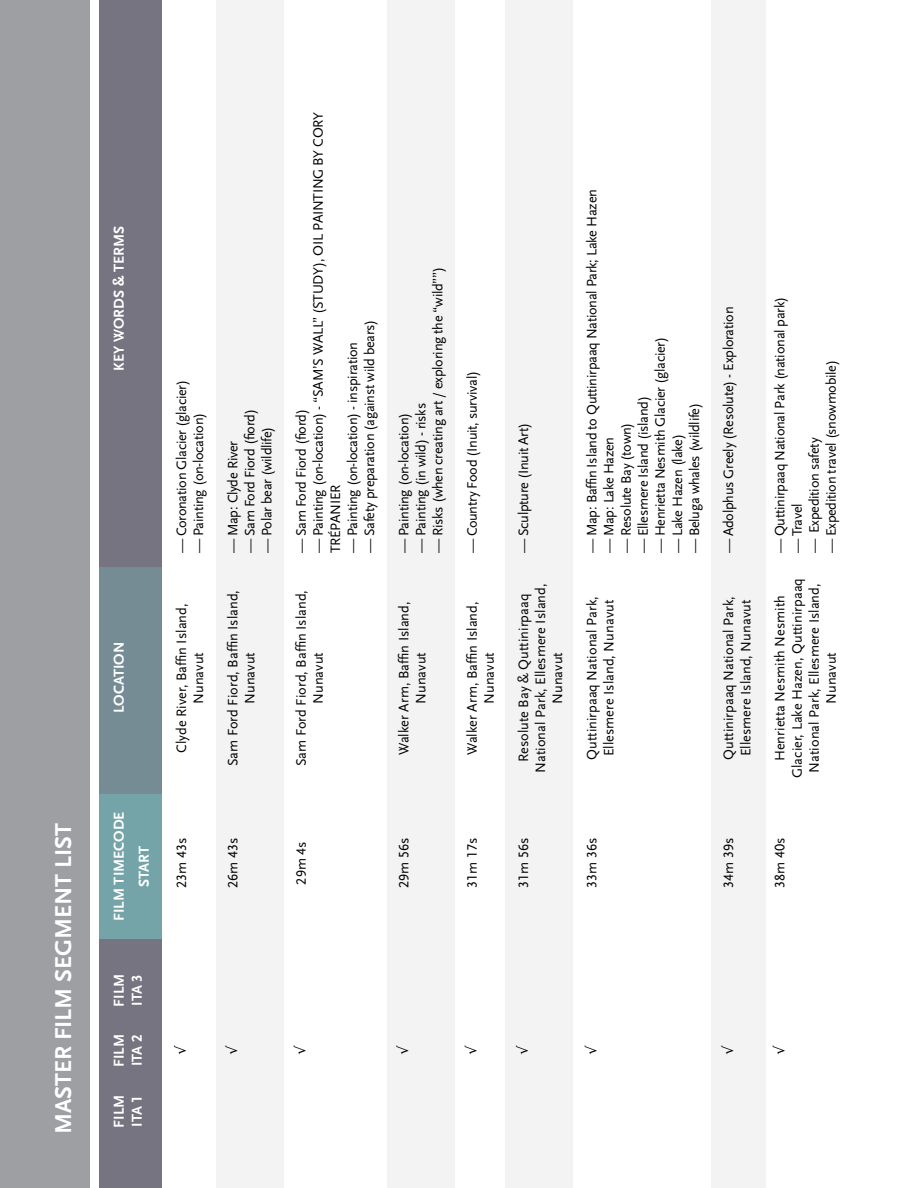
<style>
.page{position:relative;width:918px;height:1188px;background:#fff}
.page>*{position:absolute;margin:0;border:0;box-sizing:border-box;transform-origin:0 0}
.t1{font:700 24px "Scala Sans LF";color:#fff}
.t2{font:700 15px/18px "Scala Sans LF";color:#fff}
.t3{font:14.25px/17.1px "Scala Sans LF";letter-spacing:-.02em;color:#000}
.t4{font:14.25px/17.1px "Scala Sans LF";color:#000;text-align:center}
</style>
<div class="page">
<div style="left:0;top:0;width:89px;height:1188px;background:#9d9fa2"></div>
<div style="left:99px;top:0;width:63px;height:1188px;background:#767480"></div>
<div style="left:99px;top:567px;width:63px;height:227px;background:#758c94"></div>
<div style="left:99px;top:794px;width:63px;height:145px;background:#75a4a8"></div>
<div style="left:217px;top:0;width:67px;height:1188px;background:#f3f3f3"></div>
<div style="left:387px;top:0;width:68px;height:1188px;background:#f3f3f3"></div>
<div style="left:505px;top:0;width:68px;height:1188px;background:#f3f3f3"></div>
<div style="left:711px;top:0;width:55px;height:1188px;background:#f3f3f3"></div>
<h1 class="t1" style="left:51px;top:1134px;width:313px;rotate:-90deg">MASTER FILM SEGMENT LIST</h1>
<p class="t2" style="left:110px;top:371px;width:146px;rotate:-90deg">KEY WORDS &amp; TERMS</p>
<p class="t2" style="left:110px;top:713px;width:73px;rotate:-90deg">LOCATION</p>
<p class="t2" style="left:107px;top:921px;width:111px;line-height:24.8px;text-align:center;rotate:-90deg">FILM TIMECODE<br>START</p>
<p class="t2" style="left:110px;top:1007px;width:34px;rotate:-90deg">FILM<br>ITA 3</p>
<p class="t2" style="left:110px;top:1067px;width:34px;rotate:-90deg">FILM<br>ITA 2</p>
<p class="t2" style="left:110px;top:1128px;width:34px;rotate:-90deg">FILM<br>ITA 1</p>
<p class="t3" style="left:173px;top:553px;width:175px;rotate:-90deg">— Coronation Glacier (glacier)</p>
<p class="t3" style="left:190px;top:553px;width:142px;rotate:-90deg">— Painting (on-location)</p>
<p class="t4" style="left:173px;top:753px;width:150px;rotate:-90deg">Clyde River, Baffin Island,<br>Nunavut</p>
<p class="t3" style="left:242px;top:553px;width:146px;rotate:-90deg">— Sam Ford Fiord (fiord)</p>
<p class="t3" style="left:259px;top:553px;width:129px;rotate:-90deg">— Polar bear (wildlife)</p>
<p class="t3" style="left:224px;top:553px;width:114px;rotate:-90deg">— Map: Clyde River</p>
<p class="t3" style="left:310px;top:553px;width:443px;rotate:-90deg">— Painting (on-location) - “SAM’S WALL” (STUDY), OIL PAINTING BY CORY<br>TRÉPANIER</p>
<p class="t3" style="left:361px;top:553px;width:236px;rotate:-90deg">— Safety preparation (against wild bears)</p>
<p class="t3" style="left:344px;top:553px;width:213px;rotate:-90deg">— Painting (on-location) - inspiration</p>
<p class="t3" style="left:293px;top:553px;width:146px;rotate:-90deg">— Sam Ford Fiord (fiord)</p>
<p class="t3" style="left:430px;top:553px;width:288px;rotate:-90deg">— Risks (when creating art / exploring the “wild””)</p>
<p class="t3" style="left:395px;top:553px;width:142px;rotate:-90deg">— Painting (on-location)</p>
<p class="t3" style="left:413px;top:553px;width:152px;rotate:-90deg">— Painting (in wild) - risks</p>
<p class="t3" style="left:464px;top:553px;width:184px;rotate:-90deg">— Country Food (Inuit, survival)</p>
<p class="t4" style="left:224px;top:766px;width:178px;rotate:-90deg">Sam Ford Fiord, Baffin Island,<br>Nunavut</p>
<p class="t4" style="left:293px;top:766px;width:178px;rotate:-90deg">Sam Ford Fiord, Baffin Island,<br>Nunavut</p>
<p class="t4" style="left:395px;top:755px;width:155px;rotate:-90deg">Walker Arm, Baffin Island,<br>Nunavut</p>
<p class="t4" style="left:464px;top:755px;width:155px;rotate:-90deg">Walker Arm, Baffin Island,<br>Nunavut</p>
<p class="t3" style="left:515px;top:553px;width:132px;rotate:-90deg">— Sculpture (Inuit Art)</p>
<p class="t4" style="left:515px;top:773px;width:190px;rotate:-90deg">Resolute Bay &amp; Quttinirpaaq<br>National Park, Ellesmere Island,<br>Nunavut</p>
<p class="t3" style="left:584px;top:553px;width:366px;rotate:-90deg">— Map: Baffin Island to Quttinirpaaq National Park; Lake Hazen</p>
<p class="t3" style="left:652px;top:553px;width:218px;rotate:-90deg">— Henrietta Nesmith Glacier (glacier)</p>
<p class="t3" style="left:635px;top:553px;width:159px;rotate:-90deg">— Ellesmere Island (island)</p>
<p class="t3" style="left:686px;top:553px;width:152px;rotate:-90deg">— Beluga whales (wildlife)</p>
<p class="t3" style="left:618px;top:553px;width:133px;rotate:-90deg">— Resolute Bay (town)</p>
<p class="t3" style="left:669px;top:553px;width:121px;rotate:-90deg">— Lake Hazen (lake)</p>
<p class="t3" style="left:601px;top:553px;width:118px;rotate:-90deg">— Map: Lake Hazen</p>
<p class="t3" style="left:720px;top:553px;width:248px;rotate:-90deg">— Adolphus Greely (Resolute) - Exploration</p>
<p class="t3" style="left:772px;top:553px;width:258px;rotate:-90deg">— Quttinirpaaq National Park (national park)</p>
<p class="t3" style="left:823px;top:553px;width:195px;rotate:-90deg">— Expedition travel (snowmobile)</p>
<p class="t3" style="left:806px;top:553px;width:117px;rotate:-90deg">— Expedition safety</p>
<p class="t3" style="left:789px;top:553px;width:52px;rotate:-90deg">— Travel</p>
<p class="t4" style="left:584px;top:760px;width:165px;text-align:left;rotate:-90deg">Quttinirpaaq National Park,<br>Ellesmere Island, Nunavut</p>
<p class="t4" style="left:720px;top:760px;width:165px;text-align:left;rotate:-90deg">Quttinirpaaq National Park,<br>Ellesmere Island, Nunavut</p>
<p class="t4" style="left:772px;top:778px;width:201px;rotate:-90deg">Henrietta Nesmith Nesmith<br>Glacier, Lake Hazen, Quttinirpaaq<br>National Park, Ellesmere Island,<br>Nunavut</p>
<p class="t3" style="left:173px;top:888px;width:52px;rotate:-90deg">23m 43s</p>
<p class="t3" style="left:224px;top:888px;width:52px;rotate:-90deg">26m 43s</p>
<p class="t3" style="left:293px;top:885px;width:45px;rotate:-90deg">29m 4s</p>
<p class="t3" style="left:395px;top:888px;width:52px;rotate:-90deg">29m 56s</p>
<p class="t3" style="left:464px;top:888px;width:52px;rotate:-90deg">31m 17s</p>
<p class="t3" style="left:515px;top:888px;width:52px;rotate:-90deg">31m 56s</p>
<p class="t3" style="left:584px;top:888px;width:52px;rotate:-90deg">33m 36s</p>
<p class="t3" style="left:720px;top:888px;width:52px;rotate:-90deg">34m 39s</p>
<p class="t3" style="left:772px;top:888px;width:52px;rotate:-90deg">38m 40s</p>
</div>
